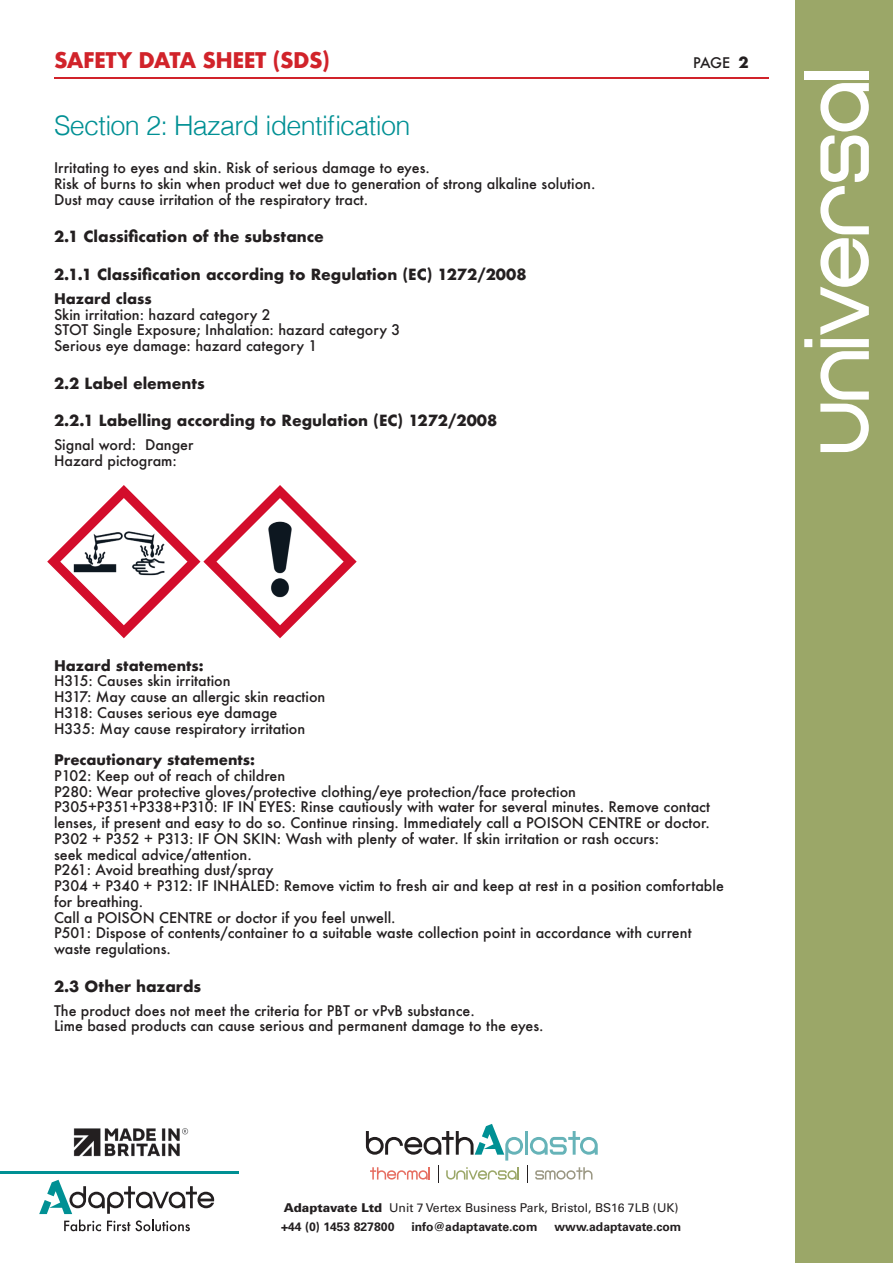
<style>
.page{position:relative;width:893px;height:1263px;background:#fff}
.page>*{position:absolute;margin:0;border:0;box-sizing:border-box;transform-origin:0 0}
.Section{font:300 27px "Helvetica";letter-spacing:-.025em;color:#009094}
.t1{font:700 21px "Futura";letter-spacing:-.025em;color:#d1232a}
.X-Head{font:700 15px "Futura";color:#231f20}
.Body_Text{font:500 14.25px/15.8px "Futura";color:#231f20}
.Body_Text_First_line{font:500 14.25px "Futura";color:#231f20}
.Body_Text-2{font:700 14.25px "Futura";color:#231f20}
.Body_Text_First_line-2{font:700 14.25px "Futura";color:#231f20}
.t2{font:12.15px/18.9px "Univers LT Std";color:#231f20}
.t3{font:700 12.15px "Univers LT Std";color:#231f20}
.s1{font-weight:900}
.s2{font-weight:700}
</style>
<div class="page">
<div style="left:796px;top:0;width:97px;height:1263px;background:#9ba768"></div>
<svg style="left:804px;top:83px;width:65px;height:369px"></svg>
<div style="left:804px;top:71px;width:65px;height:8px;background:#fff"></div>
<svg style="left:366px;top:1124px;width:232px;height:59px"></svg>
<hr style="left:54px;top:77px;width:714px;height:1px;background:#d1232a">
<hr style="left:0;top:1171px;width:238px;height:2px;background:#009094">
<svg style="left:39px;top:1180px;width:175px;height:51px"></svg>
<img style="left:73px;top:1128px;width:116px;height:29px">
<svg style="left:47px;top:485px;width:310px;height:153px"></svg>
<p class="t1" style="left:54px;top:45px;width:278px">SAFETY DATA SHEET (SDS)</p>
<p class="Section" style="left:54px;top:103px;width:358px">Section 2: Hazard identification</p>
<p class="Body_Text" style="left:54px;top:160px;width:377px">Irritating to eyes and skin. Risk of serious damage to eyes.</p>
<p class="Body_Text" style="left:54px;top:176px;width:543px">Risk of burns to skin when product wet due to generation of strong alkaline solution.<br>Dust may cause irritation of the respiratory tract.</p>
<p class="X-Head" style="left:54px;top:226px;width:271px">2.1 Classification of the substance</p>
<p class="X-Head" style="left:54px;top:263px;width:474px">2.1.1 Classification according to Regulation (EC) 1272/2008</p>
<p class="Body_Text_First_line-2" style="left:54px;top:288px;width:99px">Hazard class</p>
<p class="Body_Text" style="left:54px;top:306px;width:218px">Skin irritation: hazard category 2</p>
<p class="Body_Text" style="left:54px;top:322px;width:348px">STOT Single Exposure; Inhalation: hazard category 3</p>
<p class="Body_Text" style="left:54px;top:338px;width:265px">Serious eye damage: hazard category 1</p>
<p class="X-Head" style="left:54px;top:372px;width:152px">2.2 Label elements</p>
<p class="X-Head" style="left:54px;top:410px;width:445px">2.2.1 Labelling according to Regulation (EC) 1272/2008</p>
<p class="Body_Text_First_line" style="left:54px;top:435px;width:141px">Signal word: Danger</p>
<p class="Body_Text" style="left:54px;top:452px;width:124px">Hazard pictogram:</p>
<p class="Body_Text" style="left:693px;top:55px;width:39px">PAGE</p>
<p class="X-Head" style="left:739px;top:52px;width:12px">2</p>
<p class="Body_Text-2" style="left:54px;top:655px;width:151px">Hazard statements:</p>
<p class="Body_Text" style="left:54px;top:673px;width:178px">H315: Causes skin irritation</p>
<p class="Body_Text" style="left:54px;top:689px;width:273px">H317: May cause an allergic skin reaction<br>H318: Causes serious eye damage<br>H335: May cause respiratory irritation</p>
<p class="Body_Text-2" style="left:54px;top:749px;width:203px">Precautionary statements:</p>
<p class="Body_Text" style="left:54px;top:767px;width:233px">P102: Keep out of reach of children</p>
<p class="Body_Text" style="left:54px;top:783px;width:524px">P280: Wear protective gloves/protective clothing/eye protection/face protection</p>
<p class="Body_Text" style="left:54px;top:799px;width:657px">P305+P351+P338+P310: IF IN EYES: Rinse cautiously with water for several minutes. Remove contact lenses, if present and easy to do so. Continue rinsing. Immediately call a POISON CENTRE or doctor.</p>
<p class="Body_Text" style="left:54px;top:830px;width:607px">P302 + P352 + P313: IF ON SKIN: Wash with plenty of water. If skin irritation or rash occurs: seek medical advice/attention.</p>
<p class="Body_Text" style="left:54px;top:862px;width:221px">P261: Avoid breathing dust/spray</p>
<p class="Body_Text" style="left:54px;top:878px;width:671px">P304 + P340 + P312: IF INHALED: Remove victim to fresh air and keep at rest in a position comfortable for breathing.</p>
<p class="Body_Text" style="left:54px;top:909px;width:343px">Call a POISON CENTRE or doctor if you feel unwell.</p>
<p class="Body_Text" style="left:54px;top:925px;width:639px">P501: Dispose of contents/container to a suitable waste collection point in accordance with current waste regulations.</p>
<p class="X-Head" style="left:54px;top:975px;width:149px">2.3 Other hazards</p>
<p class="Body_Text_First_line" style="left:54px;top:1001px;width:422px">The product does not meet the criteria for PBT or vPvB substance.</p>
<p class="Body_Text" style="left:54px;top:1018px;width:491px">Lime based products can cause serious and permanent damage to the eyes.</p>
<p class="t2" style="left:281px;top:1198px;width:399px"><span class="s1">Adaptavate Ltd</span> Unit 7 Vertex Business Park, Bristol, BS16 7LB (UK) <span class="s2">+44 (0) 1453 827800</span></p>
<p class="t3" style="left:411px;top:1219px;width:128px">info@adaptavate.com</p>
<p class="t3" style="left:554px;top:1219px;width:129px">www.adaptavate.com</p>
</div>
